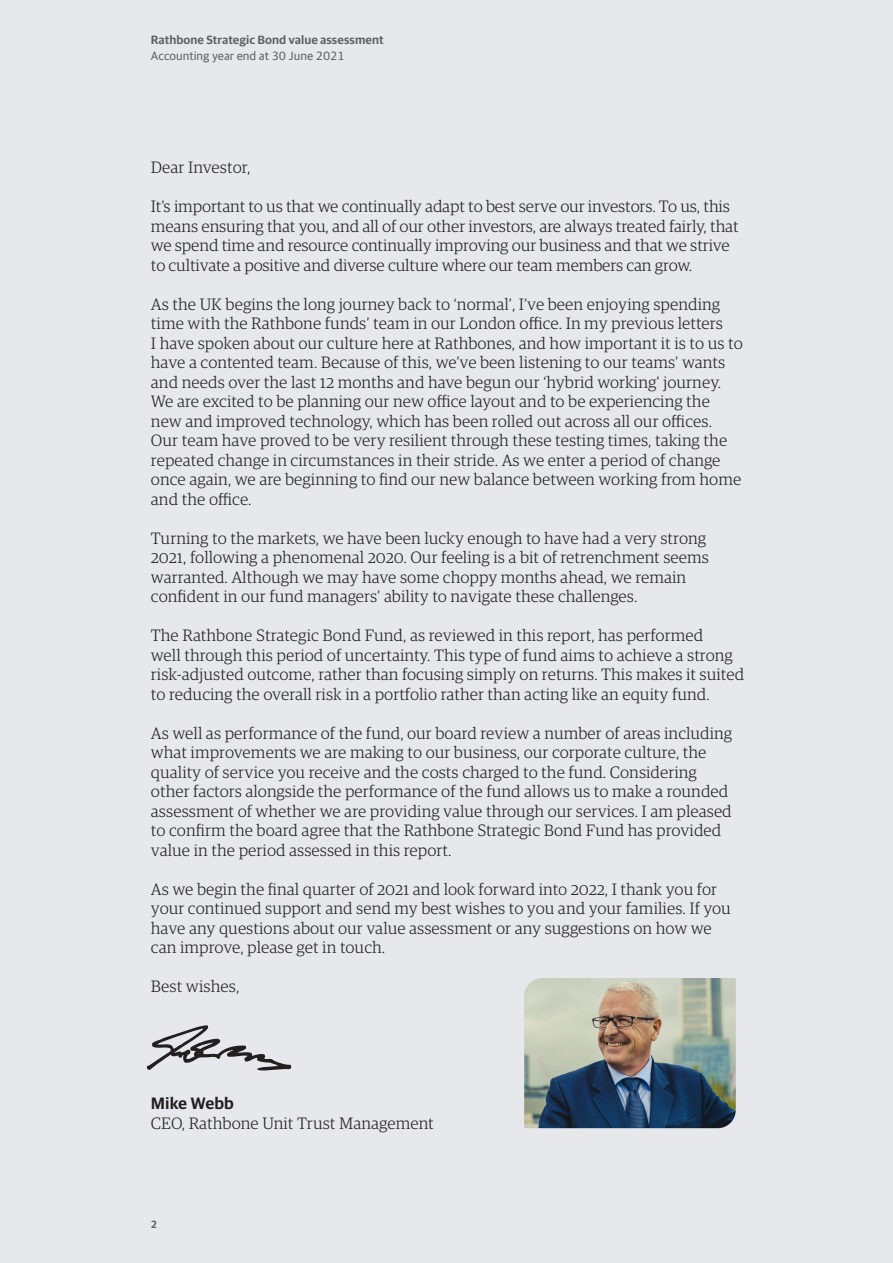
<style>
.page{position:relative;width:893px;height:1263px;background:#e7e8eb}
.page>*{position:absolute;margin:0;border:0;box-sizing:border-box;transform-origin:0 0}
.body_text{font:300 16.5px/19.5px "Guardian RTB Egyp";color:#231f20}
.body_text-2{font:600 16.5px "Guardian RTB Sans";color:#231f20}
.t1{font:600 12px "Guardian RTB Sans";color:#5d6067}
.t2{font:12px "Guardian RTB Sans";color:#5d6067}
.t3{font:600 10.5px "Guardian RTB Sans";color:#5d6067}
</style>
<div class="page">
<svg style="left:146px;top:1025px;width:146px;height:46px"></svg>
<img style="left:524px;top:978px;width:212px;height:150px">
<p class="t1" style="left:151px;top:31px;width:234px">Rathbone Strategic Bond value assessment</p>
<p class="t2" style="left:151px;top:47px;width:195px">Accounting year end at 30 June 2021</p>
<p class="body_text" style="left:151px;top:157px;width:101px">Dear Investor,</p>
<p class="body_text" style="left:151px;top:196px;width:589px">It’s important to us that we continually adapt to best serve our investors. To us, this means ensuring that you, and all of our other investors, are always treated fairly, that we spend time and resource continually improving our business and that we strive to cultivate a positive and diverse culture where our team members can grow.</p>
<p class="body_text" style="left:151px;top:293px;width:593px">As the UK begins the long journey back to ‘normal’, I’ve been enjoying spending time with the Rathbone funds’ team in our London office. In my previous letters<br>I have spoken about our culture here at Rathbones, and how important it is to us to have a contented team. Because of this, we’ve been listening to our teams’ wants and needs over the last 12 months and have begun our ‘hybrid working’ journey.<br>We are excited to be planning our new office layout and to be experiencing the new and improved technology, which has been rolled out across all our offices.<br>Our team have proved to be very resilient through these testing times, taking the repeated change in circumstances in their stride. As we enter a period of change once again, we are beginning to find our new balance between working from home and the office.</p>
<p class="body_text" style="left:151px;top:527px;width:560px">Turning to the markets, we have been lucky enough to have had a very strong 2021, following a phenomenal 2020. Our feeling is a bit of retrenchment seems warranted. Although we may have some choppy months ahead, we remain confident in our fund managers’ ability to navigate these challenges.</p>
<p class="body_text" style="left:151px;top:625px;width:595px">The Rathbone Strategic Bond Fund, as reviewed in this report, has performed<br>well through this period of uncertainty. This type of fund aims to achieve a strong risk-adjusted outcome, rather than focusing simply on returns. This makes it suited to reducing the overall risk in a portfolio rather than acting like an equity fund.</p>
<p class="body_text" style="left:151px;top:722px;width:583px">As well as performance of the fund, our board review a number of areas including what improvements we are making to our business, our corporate culture, the quality of service you receive and the costs charged to the fund. Considering other factors alongside the performance of the fund allows us to make a rounded assessment of whether we are providing value through our services. I am pleased to confirm the board agree that the Rathbone Strategic Bond Fund has provided value in the period assessed in this report.</p>
<p class="body_text" style="left:151px;top:878px;width:581px">As we begin the final quarter of 2021 and look forward into 2022, I thank you for your continued support and send my best wishes to you and your families. If you have any questions about our value assessment or any suggestions on how we can improve, please get in touch.</p>
<p class="body_text" style="left:151px;top:976px;width:90px">Best wishes,</p>
<p class="body_text-2" style="left:151px;top:1091px;width:84px">Mike Webb</p>
<p class="body_text" style="left:151px;top:1112px;width:284px">CEO, Rathbone Unit Trust Management</p>
<p class="t3" style="left:151px;top:1216px;width:8px">2</p>
</div>
